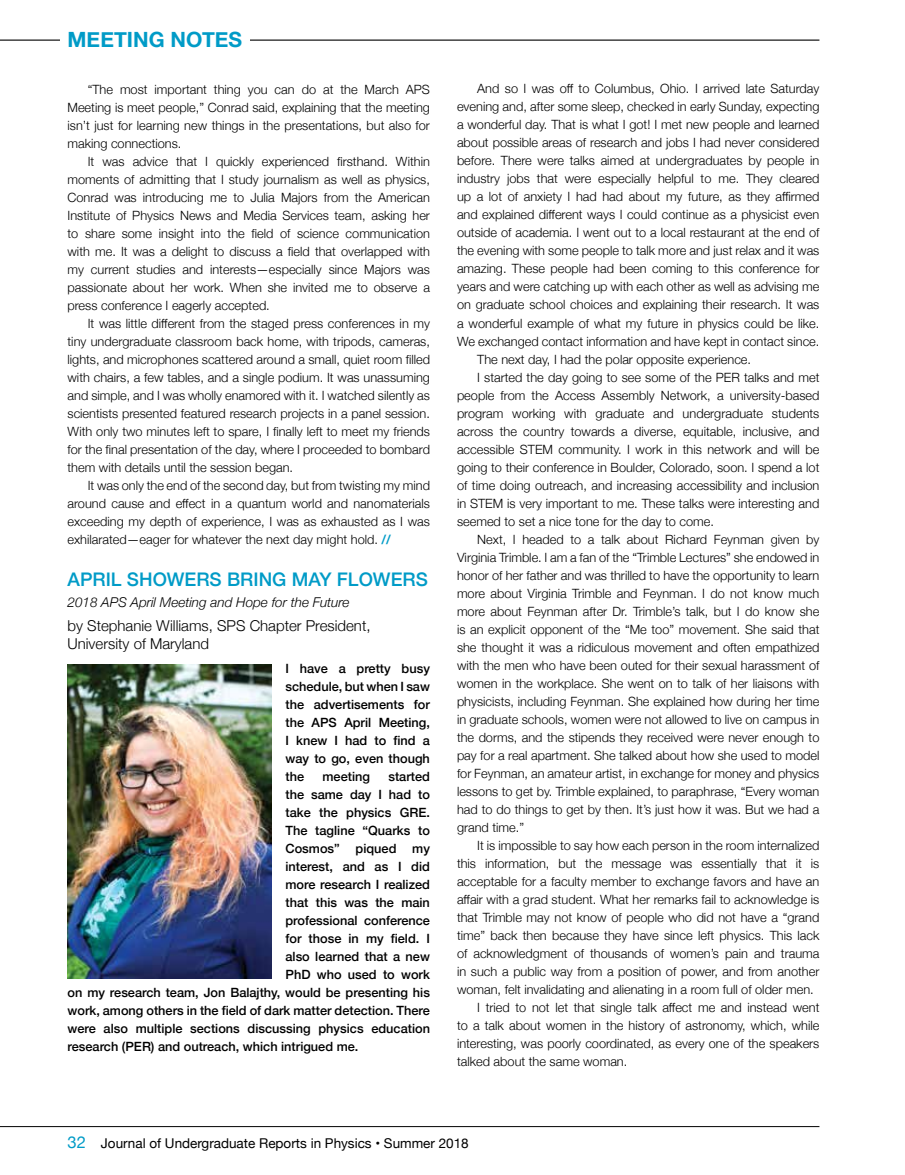
<style>
.page{position:relative;width:905px;height:1175px;background:#fff}
.page>*{position:absolute;margin:0;border:0;box-sizing:border-box;transform-origin:0 0}
.t1{font:700 21px "Helvetica Neue";color:#009bc7}
.t2{font:500 18.75px "Helvetica Neue";color:#009bc7}
.t3{font:300 15px/18px "Helvetica Neue";color:#000}
.t4{font:13.5px "Helvetica Neue";color:#000}
.t5{font:italic 300 13.5px "Helvetica Neue";color:#000}
.t6{font:300 12.75px/18px "Helvetica Neue";color:#000;text-align:justify}
.t7{font:500 12.75px/18px "Helvetica Neue";color:#000;text-align:justify}
.s1{font-weight:700;color:#009bc7}
.s2{font-size:16.5px;color:#009bc7}
</style>
<div class="page">
<hr style="left:0;top:40px;width:819px;height:1px;background:#000">
<hr style="left:0;top:1126px;width:819px;height:1px;background:#000">
<div style="left:60px;top:20px;width:190px;height:40px;background:#fff"></div>
<img style="left:68px;top:664px;width:204px;height:314px">
<h1 class="t1" style="left:68px;top:24px;width:176px">MEETING NOTES</h1>
<p class="t6" style="left:68px;top:79px;width:364px;text-indent:20px">“The most important thing you can do at the March APS Meeting is meet people,” Conrad said, explaining that the meeting isn’t just for learning new things in the presentations, but also for making connections.</p>
<p class="t6" style="left:68px;top:151px;width:364px;text-indent:20px">It was advice that I quickly experienced firsthand. Within moments of admitting that I study journalism as well as physics, Conrad was introducing me to Julia Majors from the American Institute of Physics News and Media Services team, asking her to share some insight into the field of science communication with me. It was a delight to discuss a field that overlapped with my current studies and interests—especially since Majors was passionate about her work. When she invited me to observe a press conference I eagerly accepted.</p>
<p class="t6" style="left:68px;top:313px;width:364px;text-indent:20px">It was little different from the staged press conferences in my tiny undergraduate classroom back home, with tripods, cameras, lights, and microphones scattered around a small, quiet room filled with chairs, a few tables, and a single podium. It was unassuming and simple, and I was wholly enamored with it. I watched silently as scientists presented featured research projects in a panel session.<br>With only two minutes left to spare, I finally left to meet my friends for the final presentation of the day, where I proceeded to bombard them with details until the session began.</p>
<p class="t6" style="left:68px;top:475px;width:364px;text-indent:20px">It was only the end of the second day, but from twisting my mind around cause and effect in a quantum world and nanomaterials exceeding my depth of experience, I was as exhausted as I was exhilarated—eager for whatever the next day might hold. <span class="s1">//</span></p>
<h2 class="t2" style="left:68px;top:564px;width:362px">APRIL SHOWERS BRING MAY FLOWERS</h2>
<p class="t5" style="left:68px;top:591px;width:283px">2018 APS April Meeting and Hope for the Future</p>
<p class="t3" style="left:68px;top:615px;width:304px">by Stephanie Williams, SPS Chapter President,<br>University of Maryland</p>
<p class="t7" style="left:285px;top:658px;width:146px">I have a pretty busy schedule, but when I saw the advertisements for the APS April Meeting, I knew I had to find a way to go, even though the</p>
<p class="t7" style="left:322px;top:766px;width:49px">meeting</p>
<p class="t7" style="left:388px;top:766px;width:43px">started</p>
<p class="t7" style="left:285px;top:784px;width:146px">the same day I had to</p>
<p class="t7" style="left:285px;top:802px;width:146px">take the physics GRE.</p>
<p class="t7" style="left:285px;top:820px;width:146px">The tagline “Quarks to</p>
<p class="t7" style="left:285px;top:838px;width:146px">Cosmos” piqued my</p>
<p class="t7" style="left:285px;top:856px;width:146px">interest, and as I did</p>
<p class="t7" style="left:285px;top:874px;width:146px">more research I realized</p>
<p class="t7" style="left:285px;top:892px;width:146px">that this was the main</p>
<p class="t7" style="left:285px;top:910px;width:146px">professional conference</p>
<p class="t7" style="left:285px;top:928px;width:146px">for those in my field. I</p>
<p class="t7" style="left:285px;top:946px;width:146px">also learned that a new</p>
<p class="t7" style="left:285px;top:964px;width:146px">PhD who used to work</p>
<p class="t7" style="left:67px;top:982px;width:364px">on my research team, Jon Balajthy, would be presenting his</p>
<p class="t7" style="left:67px;top:1000px;width:364px">work, among others in the field of dark matter detection. There</p>
<p class="t7" style="left:67px;top:1018px;width:364px">were also multiple sections discussing physics education</p>
<p class="t7" style="left:67px;top:1036px;width:292px">research (PER) and outreach, which intrigued me.</p>
<p class="t6" style="left:477px;top:79px;width:344px">And so I was off to Columbus, Ohio. I arrived late Saturday</p>
<p class="t6" style="left:457px;top:97px;width:364px">evening and, after some sleep, checked in early Sunday, expecting</p>
<p class="t6" style="left:457px;top:115px;width:364px">a wonderful day. That is what I got! I met new people and learned</p>
<p class="t6" style="left:457px;top:133px;width:364px">about possible areas of research and jobs I had never considered</p>
<p class="t6" style="left:457px;top:151px;width:364px">before. There were talks aimed at undergraduates by people in</p>
<p class="t6" style="left:457px;top:169px;width:364px">industry jobs that were especially helpful to me. They cleared</p>
<p class="t6" style="left:457px;top:187px;width:364px">up a lot of anxiety I had had about my future, as they affirmed</p>
<p class="t6" style="left:457px;top:205px;width:364px">and explained different ways I could continue as a physicist even</p>
<p class="t6" style="left:457px;top:223px;width:364px">outside of academia. I went out to a local restaurant at the end of</p>
<p class="t6" style="left:457px;top:241px;width:364px">the evening with some people to talk more and just relax and it was</p>
<p class="t6" style="left:457px;top:259px;width:364px">amazing. These people had been coming to this conference for</p>
<p class="t6" style="left:457px;top:277px;width:364px">years and were catching up with each other as well as advising me</p>
<p class="t6" style="left:457px;top:295px;width:364px">on graduate school choices and explaining their research. It was</p>
<p class="t6" style="left:457px;top:313px;width:364px">a wonderful example of what my future in physics could be like.</p>
<p class="t6" style="left:457px;top:331px;width:364px">We exchanged contact information and have kept in contact since.</p>
<p class="t6" style="left:477px;top:349px;width:275px">The next day, I had the polar opposite experience.</p>
<p class="t6" style="left:477px;top:367px;width:344px">I started the day going to see some of the PER talks and met</p>
<p class="t6" style="left:457px;top:385px;width:364px">people from the Access Assembly Network, a university-based</p>
<p class="t6" style="left:457px;top:403px;width:364px">program working with graduate and undergraduate students</p>
<p class="t6" style="left:457px;top:421px;width:364px">across the country towards a diverse, equitable, inclusive, and</p>
<p class="t6" style="left:457px;top:439px;width:364px">accessible STEM community. I work in this network and will be</p>
<p class="t6" style="left:457px;top:457px;width:364px">going to their conference in Boulder, Colorado, soon. I spend a lot</p>
<p class="t6" style="left:457px;top:475px;width:364px">of time doing outreach, and increasing accessibility and inclusion</p>
<p class="t6" style="left:457px;top:493px;width:364px">in STEM is very important to me. These talks were interesting and</p>
<p class="t6" style="left:457px;top:511px;width:258px">seemed to set a nice tone for the day to come.</p>
<p class="t6" style="left:477px;top:529px;width:344px">Next, I headed to a talk about Richard Feynman given by</p>
<p class="t6" style="left:457px;top:547px;width:364px">Virginia Trimble. I am a fan of the “Trimble Lectures” she endowed in</p>
<p class="t6" style="left:457px;top:565px;width:364px">honor of her father and was thrilled to have the opportunity to learn</p>
<p class="t6" style="left:457px;top:583px;width:364px">more about Virginia Trimble and Feynman. I do not know much</p>
<p class="t6" style="left:457px;top:601px;width:364px">more about Feynman after Dr. Trimble’s talk, but I do know she</p>
<p class="t6" style="left:457px;top:619px;width:364px">is an explicit opponent of the “Me too” movement. She said that</p>
<p class="t6" style="left:457px;top:637px;width:364px">she thought it was a ridiculous movement and often empathized</p>
<p class="t6" style="left:457px;top:655px;width:364px">with the men who have been outed for their sexual harassment of</p>
<p class="t6" style="left:457px;top:673px;width:364px">women in the workplace. She went on to talk of her liaisons with</p>
<p class="t6" style="left:457px;top:691px;width:364px">physicists, including Feynman. She explained how during her time</p>
<p class="t6" style="left:457px;top:709px;width:364px">in graduate schools, women were not allowed to live on campus in</p>
<p class="t6" style="left:457px;top:727px;width:364px">the dorms, and the stipends they received were never enough to</p>
<p class="t6" style="left:457px;top:745px;width:364px">pay for a real apartment. She talked about how she used to model</p>
<p class="t6" style="left:457px;top:763px;width:364px">for Feynman, an amateur artist, in exchange for money and physics</p>
<p class="t6" style="left:457px;top:781px;width:364px">lessons to get by. Trimble explained, to paraphrase, “Every woman</p>
<p class="t6" style="left:457px;top:799px;width:364px">had to do things to get by then. It’s just how it was. But we had a</p>
<p class="t6" style="left:457px;top:817px;width:69px">grand time.”</p>
<p class="t6" style="left:477px;top:835px;width:343px">It is impossible to say how each person in the room internalized</p>
<p class="t6" style="left:457px;top:853px;width:364px">this information, but the message was essentially that it is</p>
<p class="t6" style="left:457px;top:871px;width:364px">acceptable for a faculty member to exchange favors and have an</p>
<p class="t6" style="left:457px;top:889px;width:364px">affair with a grad student. What her remarks fail to acknowledge is</p>
<p class="t6" style="left:457px;top:907px;width:364px">that Trimble may not know of people who did not have a “grand</p>
<p class="t6" style="left:457px;top:925px;width:364px">time” back then because they have since left physics. This lack</p>
<p class="t6" style="left:457px;top:943px;width:364px">of acknowledgment of thousands of women’s pain and trauma</p>
<p class="t6" style="left:457px;top:961px;width:364px">in such a public way from a position of power, and from another</p>
<p class="t6" style="left:457px;top:979px;width:358px">woman, felt invalidating and alienating in a room full of older men.</p>
<p class="t6" style="left:477px;top:997px;width:344px">I tried to not let that single talk affect me and instead went</p>
<p class="t6" style="left:457px;top:1015px;width:364px">to a talk about women in the history of astronomy, which, while</p>
<p class="t6" style="left:457px;top:1033px;width:364px">interesting, was poorly coordinated, as every one of the speakers</p>
<p class="t6" style="left:457px;top:1051px;width:172px">talked about the same woman.</p>
<p class="t4" style="left:68px;top:1133px;width:403px"><span class="s2">32</span> Journal of Undergraduate Reports in Physics • Summer 2018</p>
</div>
